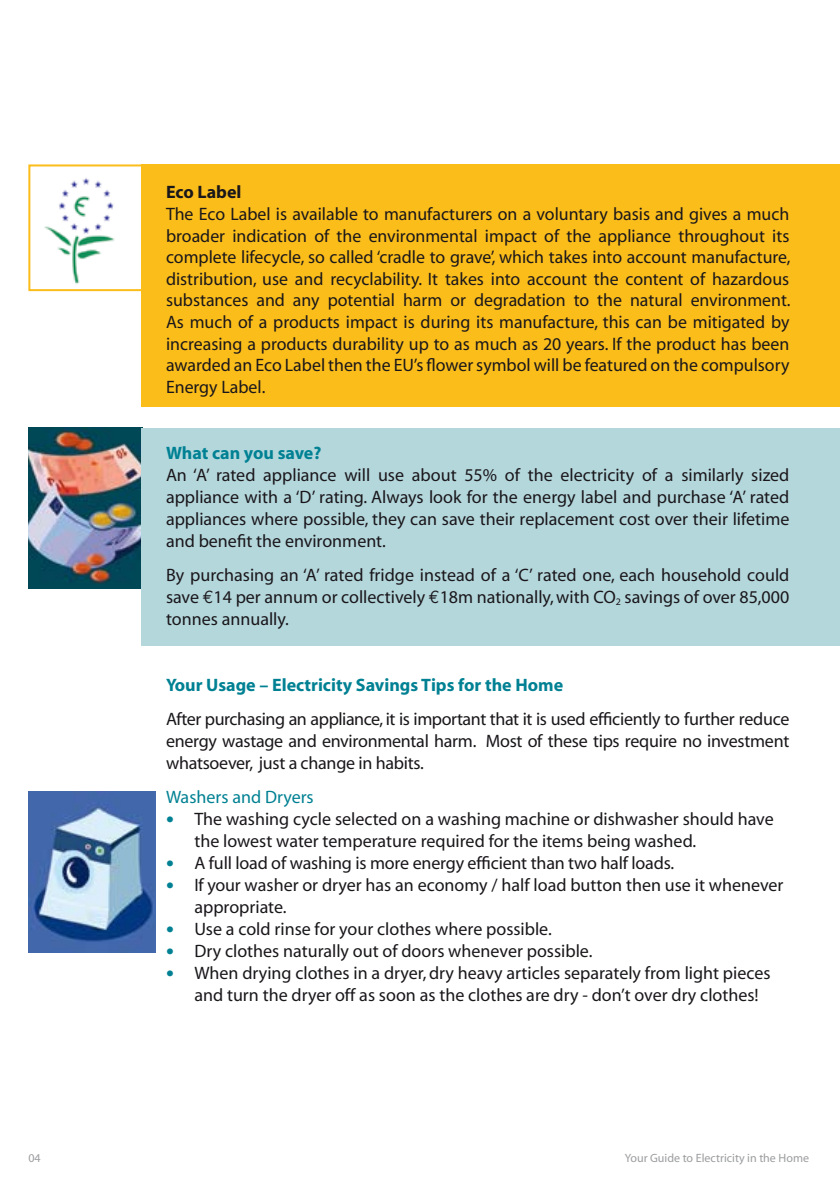
<style>
.page{position:relative;width:840px;height:1191px;background:#fff}
.page>*{position:absolute;margin:0;border:0;box-sizing:border-box;transform-origin:0 0}
.t1{font:18px/22px "Myriad";color:#1a171b;text-align:justify}
.t2{font:700 18px "Myriad";color:#008193}
.t3{font:18px "Myriad";color:#008193}
.t4{font:700 18px "Myriad";color:#1a171b}
.t5{font:12px "Myriad";color:#9c9d9f}
.s1{font-family:"Euro Mono"}
.s2{font-size:28px;color:#008193}
</style>
<div class="page">
<div style="left:28px;top:164px;width:117px;height:127px;border:2px solid #fbbd1a"></div>
<img style="left:28px;top:428px;width:114px;height:160px">
<div style="left:142px;top:164px;width:697px;height:243px;background:#fbbd1a"></div>
<div style="left:142px;top:428px;width:697px;height:217px;background:#b4d7dc"></div>
<img style="left:28px;top:791px;width:128px;height:161px">
<img style="left:44px;top:178px;width:71px;height:106px">
<p class="t4" style="left:166px;top:183px;width:77px">Eco Label</p>
<p class="t1" style="left:166px;top:204px;width:625px">The Eco Label is available to manufacturers on a voluntary basis and gives a much broader indication of the environmental impact of the appliance throughout its complete lifecycle, so called ‘cradle to grave’, which takes into account manufacture, distribution, use and recyclability. It takes into account the content of hazardous substances and any potential harm or degradation to the natural environment.<br>As much of a products impact is during its manufacture, this can be mitigated by increasing a products durability up to as much as 20 years. If the product has been awarded an Eco Label then the EU’s flower symbol will be featured on the compulsory Energy Label.</p>
<p class="t2" style="left:166px;top:443px;width:157px">What can you save?</p>
<p class="t1" style="left:166px;top:464px;width:624px">An ‘A’ rated appliance will use about 55% of the electricity of a similarly sized appliance with a ‘D’ rating. Always look for the energy label and purchase ‘A’ rated appliances where possible, they can save their replacement cost over their lifetime and benefit the environment.</p>
<p class="t1" style="left:166px;top:564px;width:624px">By purchasing an ‘A’ rated fridge instead of a ‘C’ rated one, each household could save <span class="s1">€</span>14 per annum or collectively <span class="s1">€</span>18m nationally, with CO<sub>2</sub> savings of over 85,000 tonnes annually.</p>
<p class="t2" style="left:166px;top:675px;width:398px">Your Usage – Electricity Savings Tips for the Home</p>
<p class="t1" style="left:166px;top:708px;width:624px">After purchasing an appliance, it is important that it is used efficiently to further reduce energy wastage and environmental harm. Most of these tips require no investment whatsoever, just a change in habits.</p>
<p class="t3" style="left:166px;top:788px;width:149px">Washers and Dryers</p>
<p class="t1" style="left:194px;top:808px;width:580px;text-indent:-28px"><span class="s2">•</span> The washing cycle selected on a washing machine or dishwasher should have the lowest water temperature required for the items being washed.</p>
<p class="t1" style="left:166px;top:852px;width:509px"><span class="s2">•</span> A full load of washing is more energy efficient than two half loads.</p>
<p class="t1" style="left:194px;top:874px;width:590px;text-indent:-28px"><span class="s2">•</span> If your washer or dryer has an economy / half load button then use it whenever appropriate.</p>
<p class="t1" style="left:166px;top:918px;width:387px"><span class="s2">•</span> Use a cold rinse for your clothes where possible.</p>
<p class="t1" style="left:166px;top:940px;width:427px"><span class="s2">•</span> Dry clothes naturally out of doors whenever possible.</p>
<p class="t1" style="left:194px;top:962px;width:577px;text-indent:-28px"><span class="s2">•</span> When drying clothes in a dryer, dry heavy articles separately from light pieces and turn the dryer off as soon as the clothes are dry - don’t over dry clothes!</p>
<p class="t5" style="left:28px;top:1151px;width:14px">04</p>
<p class="t5" style="left:624px;top:1151px;width:185px">Your Guide to Electricity in the Home</p>
</div>
